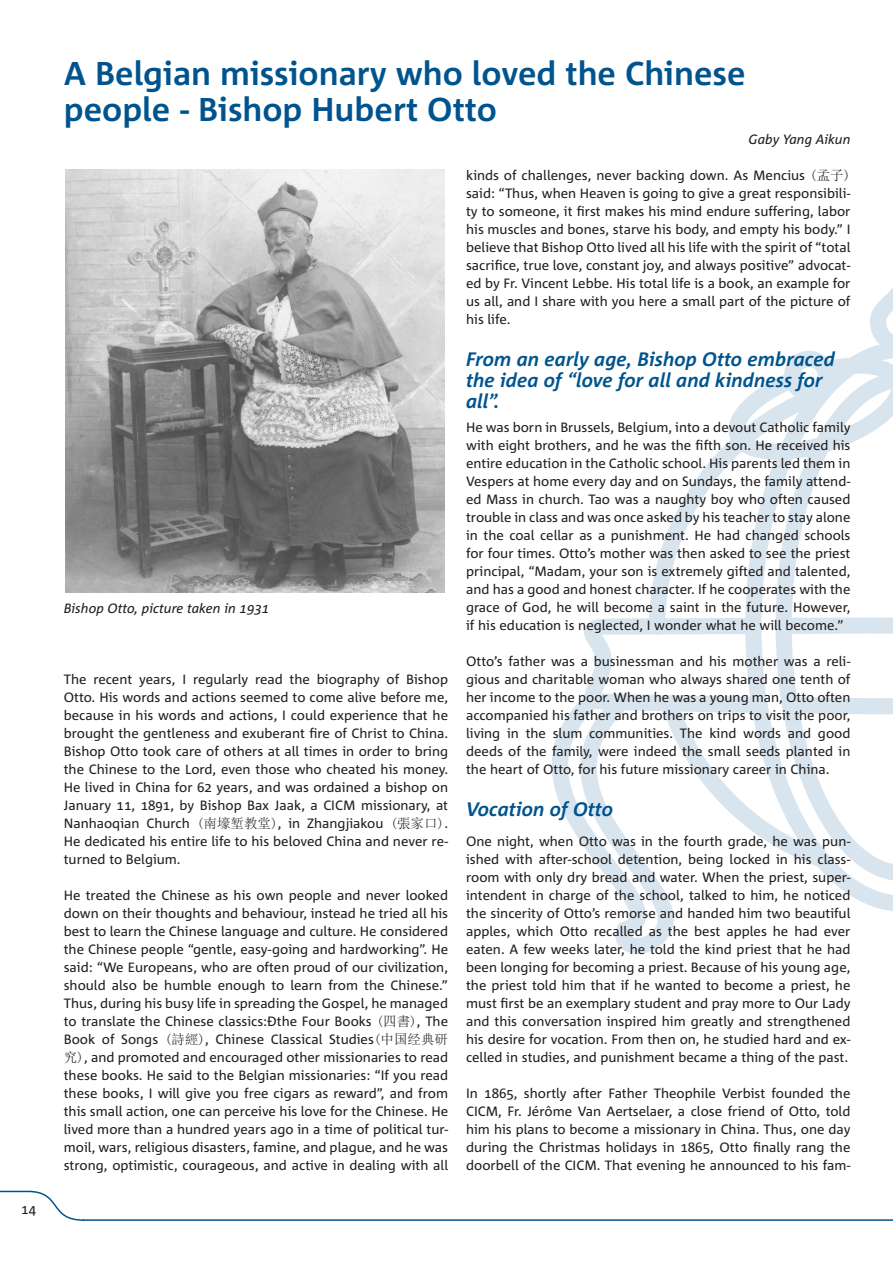
<style>
.page{position:relative;width:893px;height:1263px;background:#fff}
.page>*{position:absolute;margin:0;border:0;box-sizing:border-box;transform-origin:0 0}
.t1{font:700 33px/36px "Corpid";color:#00548e}
.t2{font:italic 700 19.5px/21px "Corpid";color:#00548e}
.t3{font:13.5px/18px "Corpid";color:#231f20;text-align:justify}
.t4{font:italic 13.5px "Corpid";color:#231f20}
.s1{font-family:"Sim Sun"}
</style>
<div class="page">
<svg style="left:649px;top:447px;width:84px;height:170px"></svg>
<svg style="left:745px;top:460px;width:31px;height:157px"></svg>
<svg style="left:552px;top:617px;width:341px;height:337px"></svg>
<svg style="left:723px;top:288px;width:170px;height:172px"></svg>
<svg style="left:776px;top:371px;width:117px;height:510px"></svg>
<img style="left:66px;top:169px;width:378px;height:423px">
<svg style="left:0;top:1190px;width:893px;height:31px"></svg>
<h1 class="t1" style="left:64px;top:56px;width:683px">A Belgian missionary who loved the Chinese people - Bishop Hubert Otto</h1>
<p class="t4" style="left:64px;top:600px;width:207px">Bishop Otto, picture taken in 1931</p>
<p class="t3" style="left:64px;top:670px;width:386px">The recent years, I regularly read the biography of Bishop Otto. His words and actions seemed to come alive before me, because in his words and actions, I could experience that he brought the gentleness and exuberant fire of Christ to China.<br>Bishop Otto took care of others at all times in order to bring the Chinese to the Lord, even those who cheated his money.<br>He lived in China for 62 years, and was ordained a bishop on January 11, 1891, by Bishop Bax Jaak, a CICM missionary, at Nanhaoqian Church <span class="s1">(南壕堑教堂)</span>, in Zhangjiakou <span class="s1">(張家口)</span>.<br>He dedicated his entire life to his beloved China and never re&shy;turned to Belgium.</p>
<p class="t3" style="left:64px;top:886px;width:386px">He treated the Chinese as his own people and never looked down on their thoughts and behaviour, instead he tried all his best to learn the Chinese language and culture. He considered the Chinese people “gentle, easy-going and hardworking”. He said: “We Europeans, who are often proud of our civilization, should also be humble enough to learn from the Chinese.” Thus, during his busy life in spreading the Gospel, he managed to translate the Chinese classics:　the Four Books <span class="s1">(四書)</span>, The Book of Songs <span class="s1">(詩經)</span>, Chinese Classical Studies<span class="s1">(中国经典研究)</span>, and promoted and encouraged other missionaries to read these books. He said to the Belgian missionaries: “If you read these books, I will give you free cigars as reward”, and from this small action, one can perceive his love for the Chinese. He lived more than a hundred years ago in a time of political tur&shy;moil, wars, religious disasters, famine, and plague, and he was strong, optimistic, courageous, and active in dealing with all</p>
<p class="t4" style="left:749px;top:131px;width:103px">Gaby Yang Aikun</p>
<p class="t3" style="left:466px;top:166px;width:386px">kinds of challenges, never backing down. As Mencius <span class="s1">(孟子) </span>said: “Thus, when Heaven is going to give a great responsibili&shy;ty to someone, it first makes his mind endure suffering, labor his muscles and bones, starve his body, and empty his body.” I believe that Bishop Otto lived all his life with the spirit of “total sacrifice, true love, constant joy, and always positive” advocat&shy;ed by Fr. Vincent Lebbe. His total life is a book, an example for us all, and I share with you here a small part of the picture of his life.</p>
<h2 class="t2" style="left:466px;top:349px;width:370px">From an early age, Bishop Otto embraced the idea of “love for all and kindness for all”.</h2>
<p class="t3" style="left:466px;top:418px;width:386px">He was born in Brussels, Belgium, into a devout Catholic family with eight brothers, and he was the fifth son. He received his entire education in the Catholic school. His parents led them in Vespers at home every day and on Sundays, the family attend&shy;ed Mass in church. Tao was a naughty boy who often caused trouble in class and was once asked by his teacher to stay alone in the coal cellar as a punishment. He had changed schools for four times. Otto’s mother was then asked to see the priest principal, “Madam, your son is extremely gifted and talented, and has a good and honest character. If he cooperates with the grace of God, he will become a saint in the future. However, if his education is neglected, I wonder what he will become.”</p>
<p class="t3" style="left:466px;top:652px;width:386px">Otto’s father was a businessman and his mother was a reli&shy;gious and charitable woman who always shared one tenth of her income to the poor. When he was a young man, Otto often accompanied his father and brothers on trips to visit the poor, living in the slum communities. The kind words and good deeds of the family, were indeed the small seeds planted in the heart of Otto, for his future missionary career in China.</p>
<h2 class="t2" style="left:466px;top:799px;width:149px">Vocation of Otto</h2>
<p class="t3" style="left:466px;top:832px;width:386px">One night, when Otto was in the fourth grade, he was pun&shy;ished with after-school detention, being locked in his class&shy;room with only dry bread and water. When the priest, super&shy;intendent in charge of the school, talked to him, he noticed the sincerity of Otto’s remorse and handed him two beautiful apples, which Otto recalled as the best apples he had ever eaten. A few weeks later, he told the kind priest that he had been longing for becoming a priest. Because of his young age, the priest told him that if he wanted to become a priest, he must first be an exemplary student and pray more to Our Lady and this conversation inspired him greatly and strengthened his desire for vocation. From then on, he studied hard and ex&shy;celled in studies, and punishment became a thing of the past.</p>
<p class="t3" style="left:466px;top:1084px;width:386px">In 1865, shortly after Father Theophile Verbist founded the CICM, Fr. Jérôme Van Aertselaer, a close friend of Otto, told him his plans to become a missionary in China. Thus, one day during the Christmas holidays in 1865, Otto finally rang the doorbell of the CICM. That evening he announced to his fam-</p>
</div>
